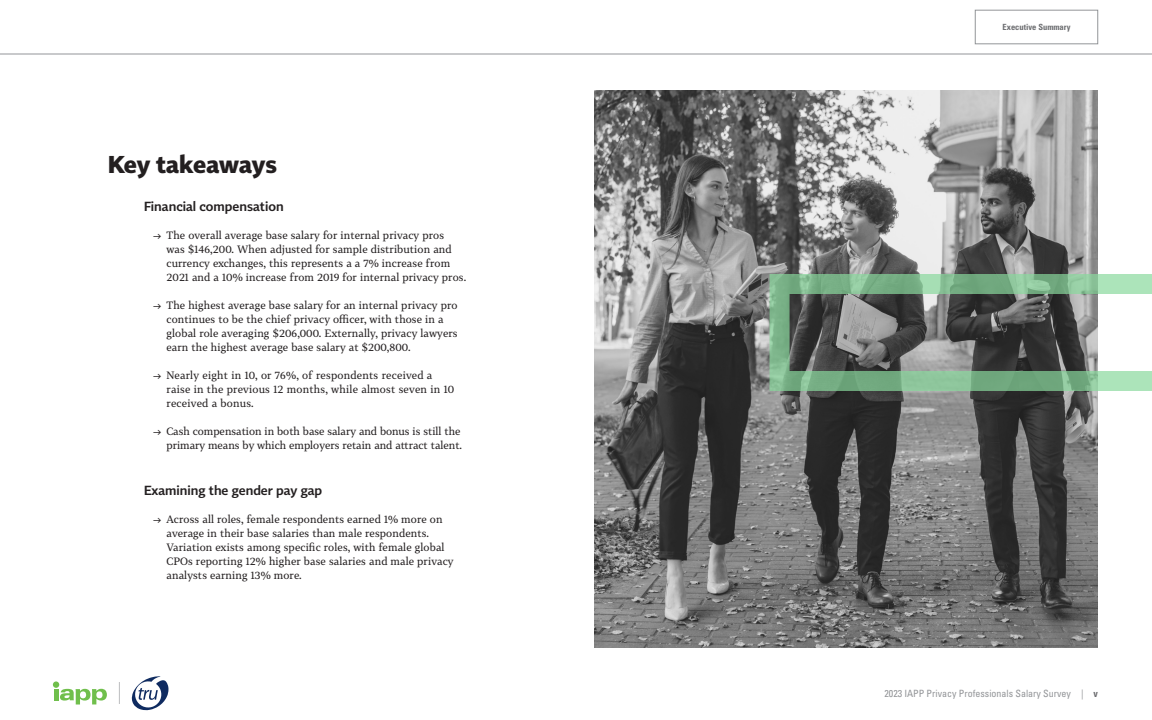
<style>
.page{position:relative;width:1152px;height:720px;background:#fff}
.page>*{position:absolute;margin:0;border:0;box-sizing:border-box;transform-origin:0 0}
.t1{font:700 24px "Tabac Sans";color:#231f20}
.t2{font:600 13px "Tabac Sans";color:#231f20}
.t3{font:10.5px/14px "Tabac G3";letter-spacing:.01em;color:#231f20}
.t4{font:condensed 10px "Univers LT Std";color:#939598}
.Current_Section{font:700 condensed 8.5px "Univers LT Std";color:#6c6d70}
.s1{font-weight:700;color:#6c6d70}
</style>
<div class="page">
<hr style="left:54px;top:689px;width:4px;height:11px;background:#70bf4c">
<div style="left:53px;top:681px;width:6px;height:7px;background:#70bf4c;border-radius:50%"></div>
<svg style="left:60px;top:689px;width:47px;height:16px"></svg>
<svg style="left:119px;top:682px;width:1px;height:22px"></svg>
<hr style="left:0;top:54px;width:1152px;height:1px;background:#939598">
<svg style="left:132px;top:676px;width:36px;height:34px"></svg>
<div style="left:975px;top:10px;width:123px;height:34px;border:1px solid #939598"></div>
<img style="left:594px;top:90px;width:504px;height:558px">
<svg style="left:770px;top:274px;width:382px;height:117px;background:#7a8f7f"></svg>
<h2 class="t1" style="left:108px;top:149px;width:171px">Key takeaways</h2>
<h3 class="t2" style="left:144px;top:199px;width:141px">Financial compensation</h3>
<p class="t3" style="left:166px;top:229px;width:301px;text-indent:-14px">→ The overall average base salary for internal privacy pros<br>was $146,200. When adjusted for sample distribution and currency exchanges, this represents a a 7% increase from 2021 and a 10% increase from 2019 for internal privacy pros.</p>
<p class="t3" style="left:166px;top:299px;width:293px;text-indent:-14px">→ The highest average base salary for an internal privacy pro continues to be the chief privacy officer, with those in a global role averaging $206,000. Externally, privacy lawyers earn the highest average base salary at $200,800.</p>
<p class="t3" style="left:166px;top:369px;width:289px;text-indent:-14px">→ Nearly eight in 10, or 76%, of respondents received a raise in the previous 12 months, while almost seven in 10 received a bonus.</p>
<p class="t3" style="left:153px;top:425px;width:311px;text-align:right">→ Cash compensation in both base salary and bonus is still the primary means by which employers retain and attract talent.</p>
<h3 class="t2" style="left:144px;top:483px;width:180px">Examining the gender pay gap</h3>
<p class="t3" style="left:166px;top:513px;width:289px;text-indent:-14px">→ Across all roles, female respondents earned 1% more on average in their base salaries than male respondents.<br>Variation exists among specific roles, with female global CPOs reporting 12% higher base salaries and male privacy analysts earning 13% more.</p>
<p class="Current_Section" style="left:1003px;top:22px;width:69px">Executive Summary</p>
<p class="t4" style="left:884px;top:687px;width:215px">2023 IAPP Privacy Professionals Salary Survey | <span class="s1">v</span></p>
</div>
